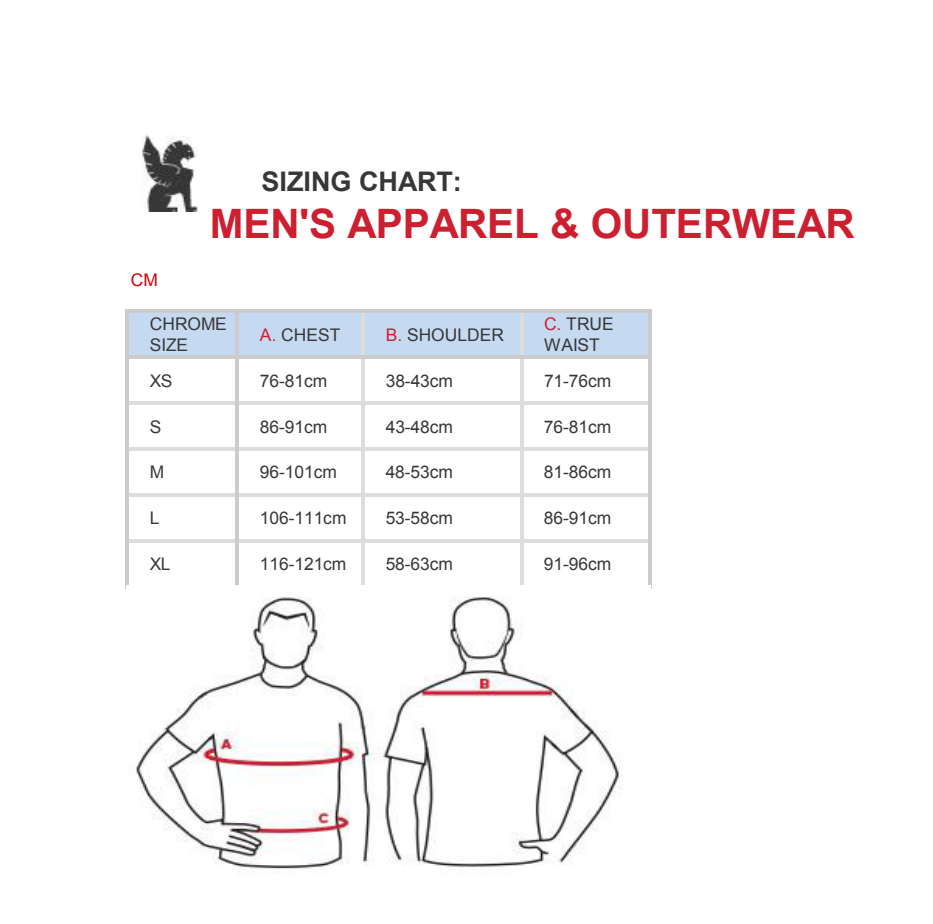
<style>
.page{position:relative;width:933px;height:924px;background:#fff}
.page>*{position:absolute;margin:0;border:0;box-sizing:border-box;transform-origin:0 0}
.t1{font:700 40.5px "Arial";color:#cc2030}
.t2{font:700 27px "Arial";color:#373737}
.t3{font:17.5px/21.5px "Arial";letter-spacing:-.005em;color:#373737}
.t4{font:17.5px "Arial";color:#c00}
.s1{color:#cc2030}
</style>
<div class="page">
<div style="left:127px;top:311px;width:523px;height:46px;background:#c5d9f1"></div>
<hr style="left:361px;top:313px;width:4px;height:42px;background:#ddd">
<svg style="left:520px;top:313px;width:3px;height:42px"></svg>
<hr style="left:129px;top:355px;width:523px;height:4px;background:#ccc">
<hr style="left:129px;top:401px;width:107px;height:3px;background:#ddd">
<hr style="left:239px;top:401px;width:409px;height:3px;background:#ddd">
<hr style="left:129px;top:447px;width:107px;height:3px;background:#ddd">
<hr style="left:239px;top:447px;width:409px;height:3px;background:#ddd">
<hr style="left:129px;top:493px;width:107px;height:3px;background:#ddd">
<hr style="left:239px;top:493px;width:409px;height:3px;background:#ddd">
<hr style="left:129px;top:539px;width:107px;height:3px;background:#ddd">
<hr style="left:239px;top:539px;width:409px;height:3px;background:#ddd">
<hr style="left:125px;top:309px;width:4px;height:279px;background:#ccc">
<hr style="left:236px;top:313px;width:3px;height:275px;background:#ccc">
<hr style="left:361px;top:359px;width:4px;height:226px;background:#ddd">
<svg style="left:519px;top:359px;width:4px;height:226px"></svg>
<hr style="left:648px;top:313px;width:4px;height:275px;background:#ccc">
<hr style="left:129px;top:309px;width:523px;height:4px;background:#ccc">
<img style="left:141px;top:135px;width:56px;height:76px">
<img style="left:126px;top:585px;width:524px;height:284px">
<h2 class="t2" style="left:261px;top:164px;width:202px">SIZING CHART:</h2>
<h1 class="t1" style="left:210px;top:197px;width:646px">MEN'S APPAREL &amp; OUTERWEAR</h1>
<p class="t4" style="left:131px;top:268px;width:29px">CM</p>
<p class="t3" style="left:150px;top:313px;width:78px">CHROME<br>SIZE</p>
<p class="t3" style="left:260px;top:324px;width:82px"><span class="s1">A.</span> CHEST</p>
<p class="t3" style="left:386px;top:324px;width:120px"><span class="s1">B.</span> SHOULDER</p>
<p class="t3" style="left:544px;top:313px;width:71px"><span class="s1">C.</span> TRUE<br>WAIST</p>
<p class="t3" style="left:150px;top:369px;width:24px">XS</p>
<p class="t3" style="left:260px;top:369px;width:69px">76-81cm</p>
<p class="t3" style="left:386px;top:369px;width:69px">38-43cm</p>
<p class="t3" style="left:544px;top:369px;width:69px">71-76cm</p>
<p class="t3" style="left:150px;top:415px;width:13px">S</p>
<p class="t3" style="left:260px;top:415px;width:69px">86-91cm</p>
<p class="t3" style="left:386px;top:415px;width:69px">43-48cm</p>
<p class="t3" style="left:544px;top:415px;width:69px">76-81cm</p>
<p class="t3" style="left:150px;top:461px;width:16px">M</p>
<p class="t3" style="left:260px;top:461px;width:78px">96-101cm</p>
<p class="t3" style="left:386px;top:461px;width:69px">48-53cm</p>
<p class="t3" style="left:544px;top:461px;width:69px">81-86cm</p>
<p class="t3" style="left:150px;top:507px;width:11px">L</p>
<p class="t3" style="left:260px;top:507px;width:88px">106-111cm</p>
<p class="t3" style="left:385px;top:507px;width:69px">53-58cm</p>
<p class="t3" style="left:544px;top:507px;width:69px">86-91cm</p>
<p class="t3" style="left:150px;top:553px;width:22px">XL</p>
<p class="t3" style="left:260px;top:553px;width:88px">116-121cm</p>
<p class="t3" style="left:385px;top:553px;width:69px">58-63cm</p>
<p class="t3" style="left:544px;top:553px;width:69px">91-96cm</p>
</div>
